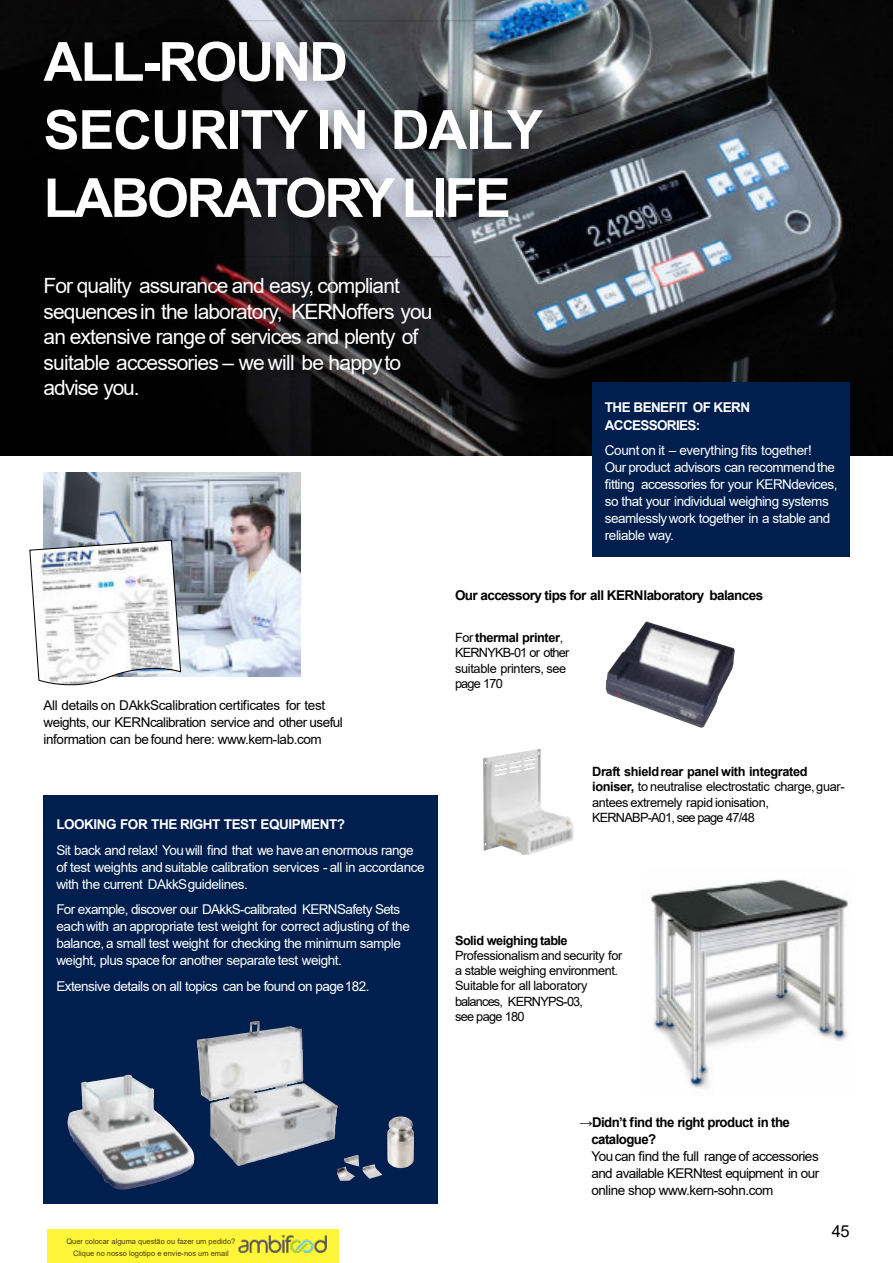
<style>
.page{position:relative;width:893px;height:1263px;background:#fff}
.page>*{position:absolute;margin:0;border:0;box-sizing:border-box;transform-origin:0 0}
.t1{font:700 54px/68.1px "Arial";letter-spacing:-.04em;color:#fff}
.t2{font:21px/25.5px "Arial";letter-spacing:-.045em;color:#fff}
.t3{font:16.5px "Arial";color:#000}
.t4{font:13.5px/17px "Arial";letter-spacing:-.035em;color:#fff}
.t5{font:13.5px/17px "Arial";letter-spacing:-.035em;color:#000;text-align:justify}
.t6{font:700 13.5px/17px "Arial";letter-spacing:-.04em;color:#000}
.t7{font:700 13.5px/17px "Arial";letter-spacing:-.035em;color:#fff}
.t8{font:12.75px/15.3px "Arial";letter-spacing:-.03em;color:#000}
.t9{font:700 12.75px "Arial";letter-spacing:-.04em;color:#000}
.t10{font:7.5px/12px "Arial";color:rgb(0 0 0/.75);text-align:center}
.s1{font-weight:700}
.s2{font-weight:400}
</style>
<div class="page">
<div style="left:44px;top:795px;width:394px;height:408px;background:#001f4f"></div>
<img style="left:0;top:0;width:893px;height:455px">
<img style="left:650px;top:879px;width:198px;height:210px">
<img style="left:483px;top:749px;width:91px;height:106px">
<img style="left:606px;top:621px;width:129px;height:107px">
<img style="left:344px;top:1155px;width:15px;height:11px">
<img style="left:363px;top:1164px;width:19px;height:15px">
<img style="left:338px;top:1166px;width:17px;height:15px">
<img style="left:387px;top:1116px;width:27px;height:52px">
<img style="left:68px;top:1021px;width:270px;height:168px">
<img style="left:44px;top:472px;width:257px;height:204px">
<svg style="left:30px;top:540px;width:151px;height:146px"></svg>
<div style="left:592px;top:383px;width:257px;height:174px;background:#001f4f"></div>
<img style="left:22px;top:256px;width:430px;height:164px">
<img style="left:22px;top:21px;width:536px;height:219px">
<div style="left:47px;top:1229px;width:291px;height:34px;background:#fff63a"></div>
<img style="left:238px;top:1235px;width:89px;height:18px">
<h1 class="t1" style="left:44px;top:33px;width:501px">ALL-ROUND<br>SECURITY IN DAILY<br>LABORATORY LIFE</h1>
<h2 class="t2" style="left:44px;top:275px;width:390px">For quality assurance and easy, compliant sequences in the laboratory, KERNoffers you an extensive range of services and plenty of suitable accessories – we will be happyto advise you.</h2>
<p class="t5" style="left:44px;top:698px;width:301px;text-align:left">All details on DAkkScalibration certificates for test weights, our KERNcalibration service and other useful information can be found here: www.kern-lab.com</p>
<p class="t7" style="left:56px;top:817px;width:290px">LOOKING FOR THE RIGHT TEST EQUIPMENT?</p>
<p class="t4" style="left:56px;top:843px;width:370px">Sit back and relax! You will find that we havean enormous range of test weights andsuitable calibration services - all in accordance with the current DAkkSguidelines.</p>
<p class="t4" style="left:56px;top:902px;width:355px">For example, discover our DAkkS-calibrated KERNSafety Sets eachwith an appropriate test weight for correct adjusting of the balance, a small test weight for checking the minimum sample weight, plus spacefor another separate test weight.</p>
<p class="t4" style="left:56px;top:979px;width:315px">Extensive details on all topics can be found on page182.</p>
<p class="t7" style="left:605px;top:400px;width:147px">THE BENEFIT OF KERN<br>ACCESSORIES:</p>
<p class="t4" style="left:605px;top:443px;width:234px">Count on it – everything fits together!<br>Our product advisors can recommendthe fitting accessories for your KERNdevices, so that your individual weighing systems seamlessly work together in a stable and reliable way.</p>
<p class="t6" style="left:455px;top:588px;width:310px">Our accessory tips for all KERNlaboratory balances</p>
<p class="t8" style="left:455px;top:631px;width:116px">For <span class="s1">thermal printer</span>,<br>KERNYKB-01 or other suitable printers, see page 170</p>
<p class="t8" style="left:592px;top:765px;width:254px"><span class="s1">Draft shieldrear panel with integrated ioniser,</span> to neutralise electrostatic charge,guar&shy;antees extremely rapid ionisation, KERNABP-A01, see page 47/48</p>
<p class="t9" style="left:455px;top:935px;width:114px">Solid weighing table</p>
<p class="t8" style="left:455px;top:949px;width:169px">Professionalism and security for a stable weighing environment.<br>Suitable for all laboratory balances, KERNYPS-03,<br>see page 180</p>
<p class="t10" style="left:66px;top:1236px;width:170px">Quer colocar alguma questão ou fazer um pedido?<br>Clique no nosso logotipo e envie-nos um email</p>
<p class="t6" style="left:591px;top:1115px;width:200px;text-indent:-12px"><span class="s2">→</span>Didn’t find the right product in the catalogue?</p>
<p class="t5" style="left:591px;top:1149px;width:229px">Youcan find the full range of accessories and available KERNtest equipment in our online shop www.kern-sohn.com</p>
<p class="t3" style="left:832px;top:1225px;width:19px">45</p>
</div>
